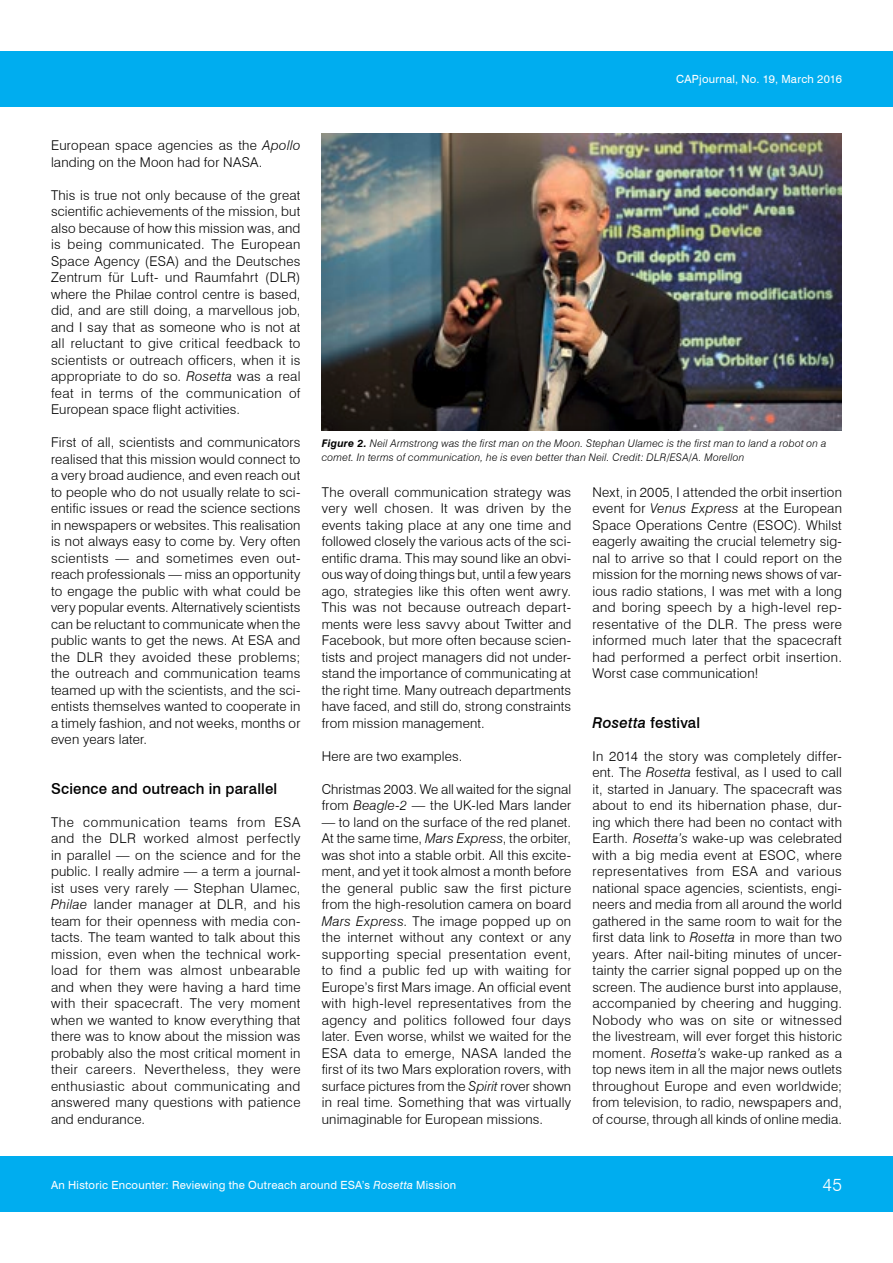
<style>
.page{position:relative;width:893px;height:1263px;background:#fff}
.page>*{position:absolute;margin:0;border:0;box-sizing:border-box;transform-origin:0 0}
.PAGE_NUMBER_s721LtBT{font:300 18px "Swiss 721 BT";color:#fff}
.BODY_TEXT_TITLES__s7{font:500 15px "Swiss 721 BT";letter-spacing:.015em;color:#000}
.BODY_TEXT_s721LtBT-l{font:300 13.5px/16.5px "Swiss 721 BT";letter-spacing:.015em;color:#000;text-align:justify}
.FOOTER_HEADER_MAIN_T{font:11.25px "Swiss 721 BT";letter-spacing:.025em;color:#fff}
.ISSUE_N__FOOTER_HEAD{font:11.25px "Swiss 721 BT";letter-spacing:.025em;color:#fff}
.IMAGE_CAPTIONS_s721L{font:italic 300 10.5px/13.5px "Swiss 721 BT";letter-spacing:.02em;color:#000}
.s1{font-style:italic}
.s2{font-weight:700}
</style>
<div class="page">
<div style="left:0;top:51px;width:893px;height:55px;background:#00adef"></div>
<div style="left:0;top:1157px;width:893px;height:55px;background:#00adef"></div>
<img style="left:322px;top:134px;width:520px;height:297px">
<p class="ISSUE_N__FOOTER_HEAD" style="left:676px;top:72px;width:167px">CAPjournal, No. 19, March 2016</p>
<p class="BODY_TEXT_s721LtBT-l" style="left:51px;top:137px;width:251px">European space agencies as the <span class="s1">Apollo </span>landing on the Moon had for NASA.</p>
<p class="BODY_TEXT_s721LtBT-l" style="left:51px;top:186px;width:251px">This is true not only because of the great scientific achievements of the mission, but also because of how this mission was, and is being communicated. The European Space Agency (ESA) and the Deutsches Zentrum für Luft- und Raumfahrt (DLR) where the Philae control centre is based, did, and are still doing, a marvellous job, and I say that as someone who is not at all reluctant to give critical feedback to scientists or outreach officers, when it is appropriate to do so. <span class="s1">Rosetta</span> was a real feat in terms of the communication of European space flight activities.</p>
<p class="BODY_TEXT_s721LtBT-l" style="left:51px;top:434px;width:251px">First of all, scientists and communicators realised that this mission would connect to a very broad audience, and even reach out to people who do not usually relate to sci&shy;entific issues or read the science sections in newspapers or websites. This realisation is not always easy to come by. Very often scientists — and sometimes even out&shy;reach professionals — miss an opportunity to engage the public with what could be very popular events. Alternatively scientists can be reluctant to communicate when the public wants to get the news. At ESA and the DLR they avoided these problems; the outreach and communication teams teamed up with the scientists, and the sci&shy;entists themselves wanted to cooperate in a timely fashion, and not weeks, months or even years later.</p>
<p class="BODY_TEXT_TITLES__s7" style="left:51px;top:779px;width:228px">Science and outreach in parallel</p>
<p class="BODY_TEXT_s721LtBT-l" style="left:51px;top:813px;width:251px">The communication teams from ESA and the DLR worked almost perfectly in parallel — on the science and for the public. I really admire — a term a journal&shy;ist uses very rarely — Stephan Ulamec, <span class="s1">Philae</span> lander manager at DLR, and his team for their openness with media con&shy;tacts. The team wanted to talk about this mission, even when the technical work&shy;load for them was almost unbearable and when they were having a hard time with their spacecraft. The very moment when we wanted to know everything that there was to know about the mission was probably also the most critical moment in their careers. Nevertheless, they were enthusiastic about communicating and answered many questions with patience and endurance.</p>
<p class="IMAGE_CAPTIONS_s721L" style="left:322px;top:436px;width:506px"><span class="s2">Figure 2.</span> Neil Armstrong was the first man on the Moon. Stephan Ulamec is the first man to land a robot on a comet. In terms of communication, he is even better than Neil. Credit: DLR/ESA/A. Morellon</p>
<p class="BODY_TEXT_s721LtBT-l" style="left:322px;top:483px;width:251px">The overall communication strategy was very well chosen. It was driven by the events taking place at any one time and followed closely the various acts of the sci&shy;entific drama. This may sound like an obvi&shy;ous way of doing things but, until a few years ago, strategies like this often went awry.<br>This was not because outreach depart&shy;ments were less savvy about Twitter and Facebook, but more often because scien&shy;tists and project managers did not under&shy;stand the importance of communicating at the right time. Many outreach departments have faced, and still do, strong constraints from mission management.</p>
<p class="BODY_TEXT_s721LtBT-l" style="left:322px;top:747px;width:142px">Here are two examples.</p>
<p class="BODY_TEXT_s721LtBT-l" style="left:322px;top:780px;width:251px">Christmas 2003. We all waited for the signal from <span class="s1">Beagle-2</span> — the UK-led Mars lander</p>
<p class="BODY_TEXT_s721LtBT-l" style="left:322px;top:813px;width:251px">— to land on the surface of the red planet.<br>At the same time, <span class="s1">Mars Express</span>, the orbiter, was shot into a stable orbit. All this excite&shy;ment, and yet it took almost a month before the general public saw the first picture from the high-resolution camera on board <span class="s1">Mars Express</span>. The image popped up on the internet without any context or any supporting special presentation event, to find a public fed up with waiting for Europe’s first Mars image. An official event with high-level representatives from the agency and politics followed four days later. Even worse, whilst we waited for the ESA data to emerge, NASA landed the first of its two Mars exploration rovers, with surface pictures from the <span class="s1">Spirit</span> rover shown in real time. Something that was virtually unimaginable for European missions.</p>
<p class="BODY_TEXT_s721LtBT-l" style="left:592px;top:483px;width:251px">Next, in 2005, I attended the orbit insertion event for <span class="s1">Venus Express</span> at the European Space Operations Centre (ESOC). Whilst eagerly awaiting the crucial telemetry sig&shy;nal to arrive so that I could report on the mission for the morning news shows of var&shy;ious radio stations, I was met with a long and boring speech by a high-level rep&shy;resentative of the DLR. The press were informed much later that the spacecraft had performed a perfect orbit insertion.<br>Worst case communication!</p>
<p class="BODY_TEXT_TITLES__s7" style="left:592px;top:713px;width:109px"><span class="s1">Rosetta</span> festival</p>
<p class="BODY_TEXT_s721LtBT-l" style="left:592px;top:747px;width:251px">In 2014 the story was completely differ&shy;ent. The <span class="s1">Rosetta</span> festival, as I used to call it, started in January. The spacecraft was about to end its hibernation phase, dur&shy;ing which there had been no contact with Earth. <span class="s1">Rosetta’s</span> wake-up was celebrated with a big media event at ESOC, where representatives from ESA and various national space agencies, scientists, engi&shy;neers and media from all around the world gathered in the same room to wait for the first data link to <span class="s1">Rosetta</span> in more than two years. After nail-biting minutes of uncer&shy;tainty the carrier signal popped up on the screen. The audience burst into applause, accompanied by cheering and hugging.<br>Nobody who was on site or witnessed the livestream, will ever forget this historic moment. <span class="s1">Rosetta’s</span> wake-up ranked as a top news item in all the major news outlets throughout Europe and even worldwide; from television, to radio, newspapers and, of course, through all kinds of online media.</p>
<p class="FOOTER_HEADER_MAIN_T" style="left:51px;top:1178px;width:407px">An Historic Encounter: Reviewing the Outreach around ESA’s <span class="s1">Rosetta</span> Mission</p>
<p class="PAGE_NUMBER_s721LtBT" style="left:822px;top:1174px;width:21px">45</p>
</div>
